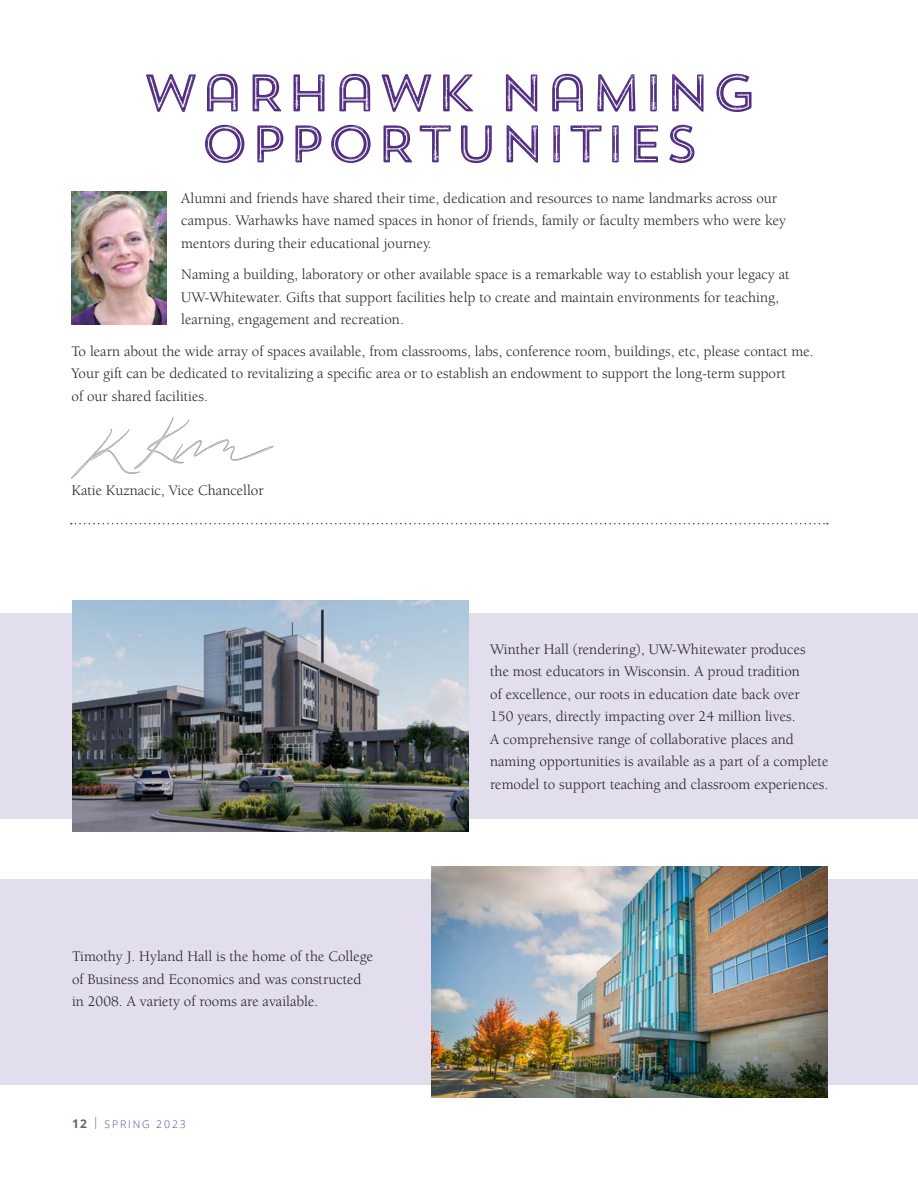
<style>
.page{position:relative;width:918px;height:1188px;background:#fff}
.page>*{position:absolute;margin:0;border:0;box-sizing:border-box;transform-origin:0 0}
.Berkeley_copy{font:52.5px/51px "Trend Rh Sans Five";color:#522e81;text-align:center}
.Berkeley_copy-2{font:15px/22.5px "Berkeley";color:#231f20}
.t1{font:300 10.5px "Open Sans";letter-spacing:.18em;color:#64428e}
.s1{font-weight:700;font-size:12px;color:#6e6259}
.s2{font-size:12px;color:#6e6259}
</style>
<div class="page">
<div style="left:0;top:879px;width:918px;height:206px;background:#e3deed"></div>
<img style="left:432px;top:866px;width:396px;height:231px">
<svg style="left:71px;top:523px;width:757px;height:1px"></svg>
<img style="left:72px;top:191px;width:94px;height:134px">
<img style="left:71px;top:417px;width:203px;height:62px">
<div style="left:0;top:613px;width:918px;height:205px;background:#e3deed"></div>
<img style="left:72px;top:600px;width:396px;height:231px">
<p class="Berkeley_copy" style="left:142px;top:66px;width:617px">WARHAWK NAMING<br>OPPORTUNITIES</p>
<p class="Berkeley_copy-2" style="left:181px;top:187px;width:606px">Alumni and friends have shared their time, dedication and resources to name landmarks across our campus. Warhawks have named spaces in honor of friends, family or faculty members who were key mentors during their educational journey.</p>
<p class="Berkeley_copy-2" style="left:181px;top:264px;width:610px">Naming a building, laboratory or other available space is a remarkable way to establish your legacy at<br>UW-Whitewater. Gifts that support facilities help to create and maintain environments for teaching, learning, engagement and recreation.</p>
<p class="Berkeley_copy-2" style="left:72px;top:340px;width:744px">To learn about the wide array of spaces available, from classrooms, labs, conference room, buildings, etc, please contact me.<br>Your gift can be dedicated to revitalizing a specific area or to establish an endowment to support the long-term support<br>of our shared facilities.</p>
<p class="Berkeley_copy-2" style="left:72px;top:480px;width:194px">Katie Kuznacic, Vice Chancellor</p>
<p class="Berkeley_copy-2" style="left:72px;top:946px;width:303px">Timothy J. Hyland Hall is the home of the College of Business and Economics and was constructed in 2008. A variety of rooms are available.</p>
<p class="t1" style="left:72px;top:1117px;width:115px"><span class="s1">12</span> <span class="s2">|</span> SPRING 2023</p>
<p class="Berkeley_copy-2" style="left:490px;top:638px;width:340px">Winther Hall (rendering), UW-Whitewater produces<br>the most educators in Wisconsin. A proud tradition<br>of excellence, our roots in education date back over<br>150 years, directly impacting over 24 million lives.<br>A comprehensive range of collaborative places and naming opportunities is available as a part of a complete remodel to support teaching and classroom experiences.</p>
</div>
